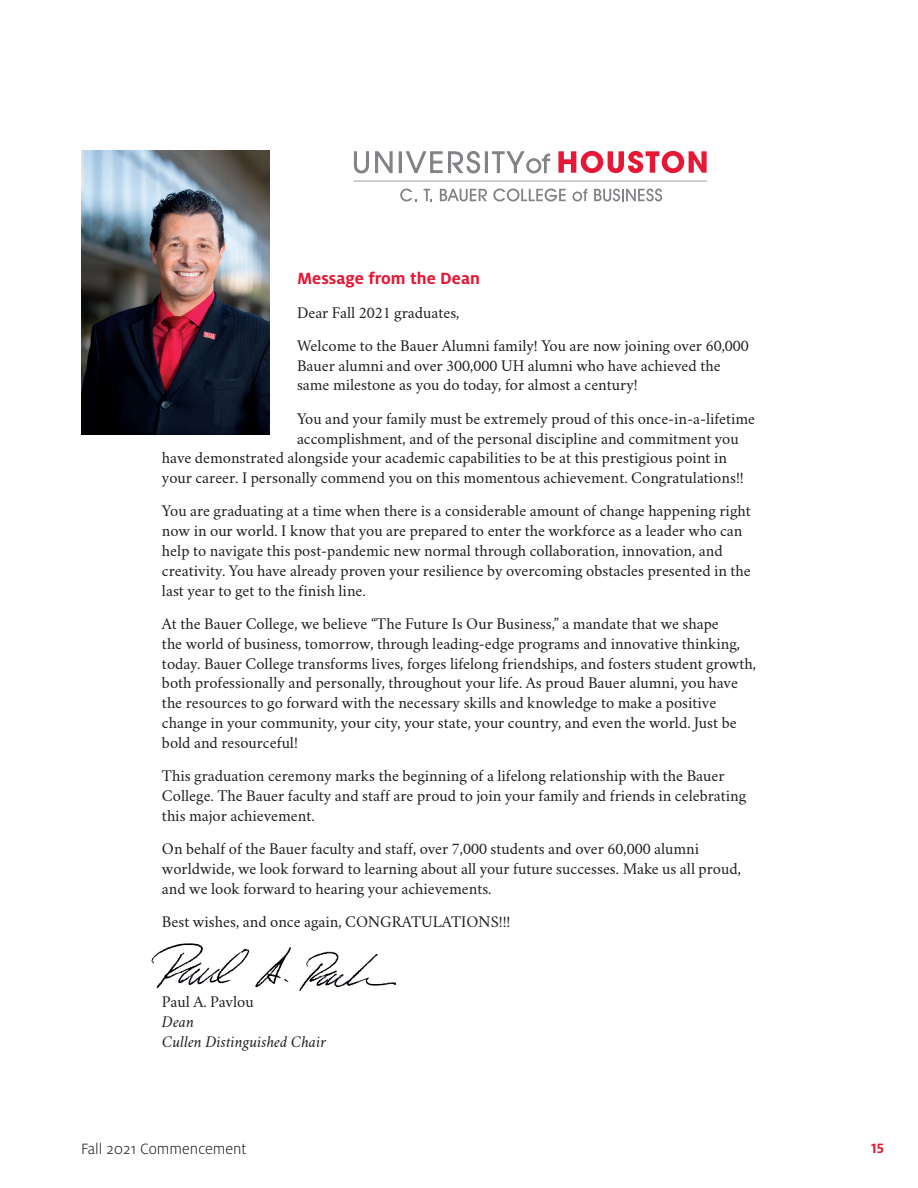
<style>
.page{position:relative;width:918px;height:1188px;background:#fff}
.page>*{position:absolute;margin:0;border:0;box-sizing:border-box;transform-origin:0 0}
.t1{font:700 18px "Milo OT";color:#e51836}
.t2{font:16.5px/19.8px "Crimson";color:#231f20}
.t3{font:italic 16.5px/19.8px "Crimson";color:#231f20}
.t4{font:300 16.5px "Milo OT";color:#231f20}
.t5{font:700 15px "Milo OT";color:#e51836}
</style>
<div class="page">
<img style="left:81px;top:151px;width:189px;height:283px">
<svg style="left:400px;top:189px;width:16px;height:12px"></svg>
<svg style="left:424px;top:189px;width:8px;height:12px"></svg>
<svg style="left:440px;top:189px;width:47px;height:12px"></svg>
<svg style="left:493px;top:189px;width:73px;height:12px"></svg>
<svg style="left:573px;top:189px;width:14px;height:12px"></svg>
<svg style="left:594px;top:189px;width:68px;height:12px"></svg>
<hr style="left:354px;top:181px;width:353px;height:1px;background:#bcbdc0">
<svg style="left:354px;top:151px;width:15px;height:23px"></svg>
<svg style="left:375px;top:151px;width:18px;height:22px"></svg>
<div style="left:399px;top:152px;width:3px;height:21px;border:1px solid #808285"></div>
<svg style="left:406px;top:151px;width:74px;height:23px"></svg>
<div style="left:485px;top:152px;width:3px;height:21px;border:1px solid #808285"></div>
<svg style="left:492px;top:151px;width:58px;height:22px"></svg>
<svg style="left:558px;top:151px;width:149px;height:22px"></svg>
<img style="left:151px;top:943px;width:246px;height:47px">
<p class="t1" style="left:297px;top:268px;width:184px">Message from the Dean</p>
<p class="t2" style="left:297px;top:294px;width:453px;line-height:33.3px">Dear Fall 2021 graduates,<br>Welcome to the Bauer Alumni family! You are now joining over 60,000</p>
<p class="t2" style="left:297px;top:353px;width:425px">Bauer alumni and over 300,000 UH alumni who have achieved the same milestone as you do today, for almost a century!</p>
<p class="t2" style="left:297px;top:406px;width:460px">You and your family must be extremely proud of this once-in-a-lifetime</p>
<p class="t2" style="left:297px;top:426px;width:443px">accomplishment, and of the personal discipline and commitment you</p>
<p class="t2" style="left:162px;top:446px;width:567px">have demonstrated alongside your academic capabilities to be at this prestigious point in</p>
<p class="t2" style="left:162px;top:466px;width:583px">your career. I personally commend you on this momentous achievement. Congratulations!!</p>
<p class="t2" style="left:162px;top:499px;width:590px">You are graduating at a time when there is a considerable amount of change happening right now in our world. I know that you are prepared to enter the workforce as a leader who can help to navigate this post-pandemic new normal through collaboration, innovation, and creativity. You have already proven your resilience by overcoming obstacles presented in the last year to get to the finish line.</p>
<p class="t2" style="left:162px;top:612px;width:595px">At the Bauer College, we believe “The Future Is Our Business,” a mandate that we shape<br>the world of business, tomorrow, through leading-edge programs and innovative thinking, today. Bauer College transforms lives, forges lifelong friendships, and fosters student growth, both professionally and personally, throughout your life. As proud Bauer alumni, you have the resources to go forward with the necessary skills and knowledge to make a positive change in your community, your city, your state, your country, and even the world. Just be bold and resourceful!</p>
<p class="t2" style="left:162px;top:764px;width:586px">This graduation ceremony marks the beginning of a lifelong relationship with the Bauer<br>College. The Bauer faculty and staff are proud to join your family and friends in celebrating this major achievement.</p>
<p class="t2" style="left:162px;top:837px;width:580px">On behalf of the Bauer faculty and staff, over 7,000 students and over 60,000 alumni worldwide, we look forward to learning about all your future successes. Make us all proud, and we look forward to hearing your achievements.</p>
<p class="t2" style="left:162px;top:910px;width:350px">Best wishes, and once again, CONGRATULATIONS!!!</p>
<p class="t2" style="left:162px;top:990px;width:93px">Paul A. Pavlou</p>
<p class="t3" style="left:162px;top:1011px;width:166px">Dean<br>Cullen Distinguished Chair</p>
<p class="t4" style="left:81px;top:1140px;width:167px">Fall 2021 Commencement</p>
<p class="t5" style="left:871px;top:1140px;width:14px">15</p>
</div>
